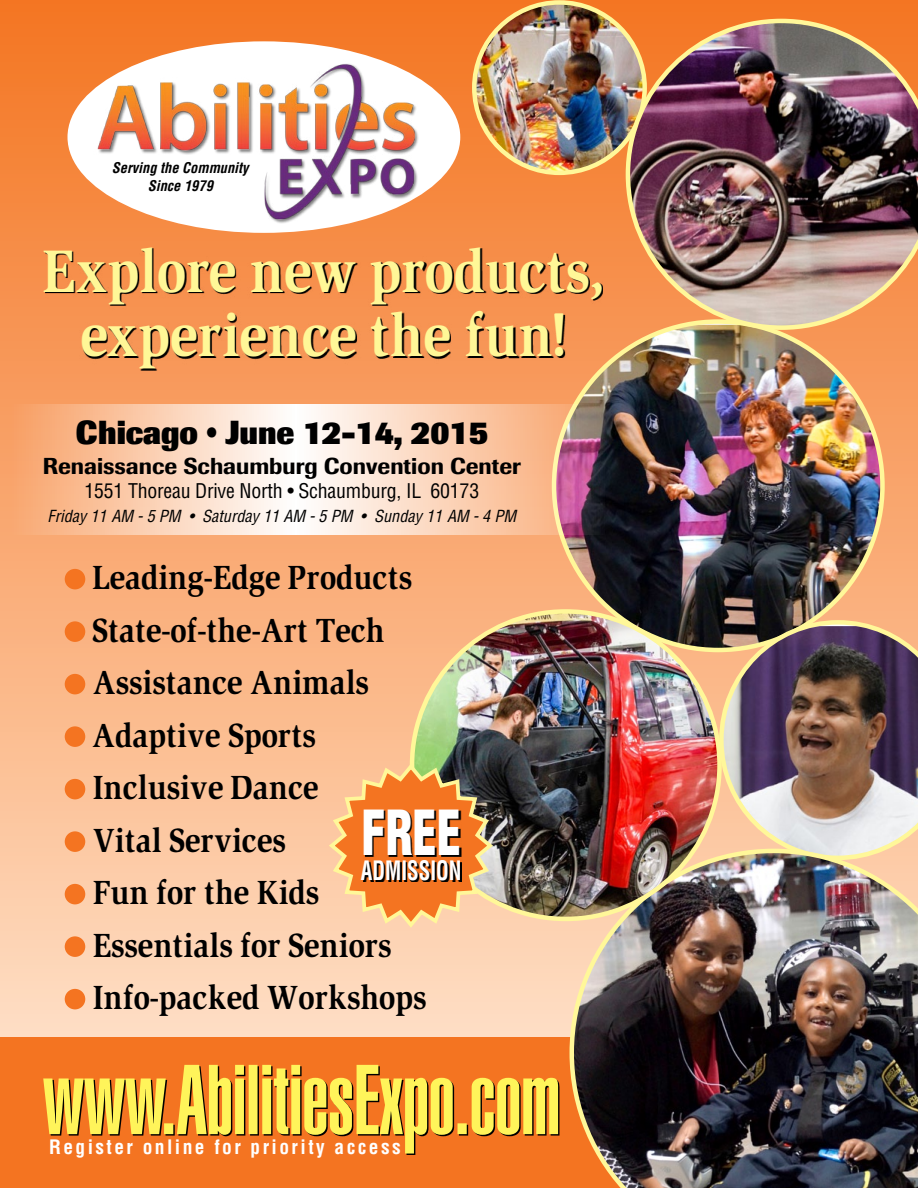
<style>
.page{position:relative;width:918px;height:1188px;background:#fff}
.page>*{position:absolute;margin:0;border:0;box-sizing:border-box;transform-origin:0 0}
.t1{font:900 condensed 60.6px "Helvetica";color:#fff;scale:.8 1}
.t2{font:700 53.85px "Slimbach";color:#fff797;scale:.9 1}
.t3{font:800 33px "Imago";color:#000;scale:.9 1}
.t4{font:700 30px "Slimbach";color:#000;scale:.9 1}
.t5{font:700 condensed 26.1px "Helvetica";color:#fff;scale:.8 1}
.t6{font:500 22.8px "Imago";color:#000}
.t7{font:condensed 19.8px "Helvetica";letter-spacing:-.01em;color:#000}
.t8{font:700 condensed 19.5px "Helvetica";letter-spacing:.125em;color:#fff}
.t9{font:italic condensed 16.2px "Helvetica";color:#000}
.t10{font:italic 700 condensed 14.4px/17.7px "Helvetica";color:#000;text-align:center}
</style>
<div class="page">
<div style="left:0;top:0;width:918px;height:1047px;background:linear-gradient(to bottom,#f47622,#feddc3)"></div>
<svg style="left:68px;top:41px;width:392px;height:192px"></svg>
<img style="left:90px;top:53px;width:334px;height:178px">
<img style="left:474px;top:2px;width:171px;height:171px;border-radius:85px">
<div style="left:0;top:1038px;width:918px;height:150px;background:#f47421"></div>
<svg style="left:43px;top:1065px;width:515px;height:89px"></svg>
<img style="left:554px;top:325px;width:328px;height:325px">
<img style="left:719px;top:620px;width:199px;height:229px">
<img style="left:570px;top:849px;width:348px;height:339px">
<img style="left:412px;top:611px;width:308px;height:308px;border-radius:154px">
<img style="left:626px;top:19px;width:292px;height:311px">
<div style="left:65px;top:569px;width:20px;height:20px;background:#f47421;border-radius:50%"></div>
<div style="left:65px;top:621px;width:20px;height:21px;background:#f47421;border-radius:50%"></div>
<div style="left:65px;top:674px;width:20px;height:20px;background:#f47421;border-radius:50%"></div>
<div style="left:65px;top:726px;width:20px;height:21px;background:#f47421;border-radius:50%"></div>
<div style="left:65px;top:779px;width:20px;height:20px;background:#f47421;border-radius:50%"></div>
<div style="left:65px;top:831px;width:20px;height:21px;background:#f47421;border-radius:50%"></div>
<div style="left:65px;top:884px;width:20px;height:20px;background:#f47421;border-radius:50%"></div>
<div style="left:65px;top:936px;width:20px;height:21px;background:#f47421;border-radius:50%"></div>
<div style="left:65px;top:989px;width:20px;height:20px;background:#f47421;border-radius:50%"></div>
<svg style="left:326px;top:761px;width:170px;height:170px;background:#e19f67"></svg>
<svg style="left:363px;top:810px;width:99px;height:72px;background:#6a320e"></svg>
<svg style="left:45px;top:248px;width:558px;height:123px;background:#be713e"></svg>
<svg style="left:0;top:405px;width:605px;height:130px;background:#f3cab2"></svg>
<p class="t10" style="left:112px;top:159px;width:138px">Serving the Community<br>Since 1979</p>
<p class="t2" style="left:42px;top:232px;width:625px">Explore new products,</p>
<p class="t2" style="left:80px;top:297px;width:540px">experience the fun!</p>
<p class="t3" style="left:76px;top:413px;width:459px">Chicago • June 12-14, 2015</p>
<p class="t6" style="left:43px;top:452px;width:479px">Renaissance Schaumburg Convention Center</p>
<p class="t7" style="left:85px;top:478px;width:396px">1551 Thoreau Drive North • Schaumburg, IL 60173</p>
<p class="t9" style="left:48px;top:506px;width:470px">Friday 11 AM - 5 PM • Saturday 11 AM - 5 PM • Sunday 11 AM - 4 PM</p>
<p class="t4" style="left:92px;top:556px;width:357px">Leading-Edge Products</p>
<p class="t4" style="left:92px;top:609px;width:327px">State-of-the-Art Tech</p>
<p class="t4" style="left:93px;top:661px;width:309px">Assistance Animals</p>
<p class="t4" style="left:92px;top:714px;width:250px">Adaptive Sports</p>
<p class="t4" style="left:93px;top:766px;width:253px">Inclusive Dance</p>
<p class="t4" style="left:93px;top:819px;width:216px">Vital Services</p>
<p class="t4" style="left:93px;top:871px;width:253px">Fun for the Kids</p>
<p class="t4" style="left:93px;top:924px;width:334px">Essentials for Seniors</p>
<p class="t4" style="left:93px;top:976px;width:373px">Info-packed Workshops</p>
<p class="t1" style="left:361px;top:794px;width:126px">FREE</p>
<p class="t5" style="left:361px;top:854px;width:128px">ADMISSION</p>
<p class="t8" style="left:49px;top:1135px;width:353px">Register online for priority access</p>
</div>
